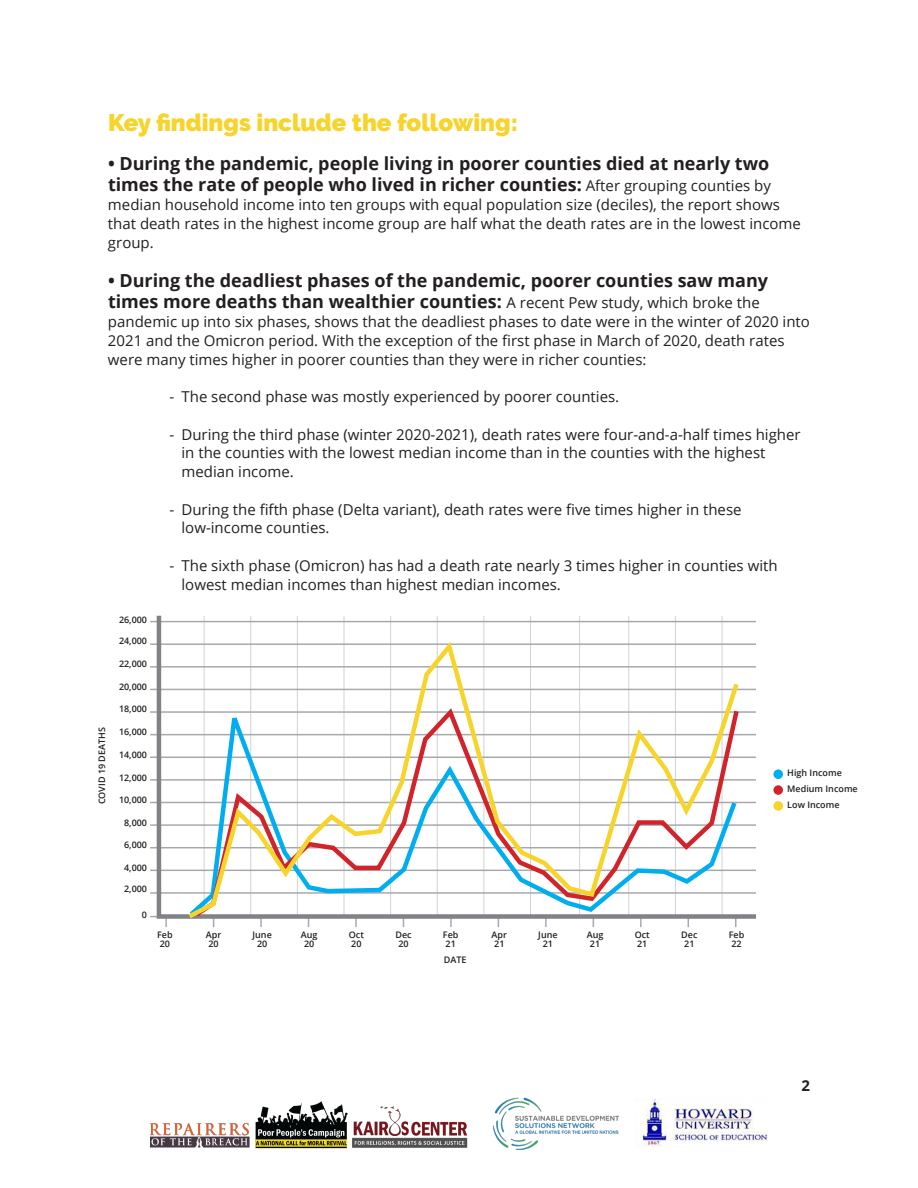
<style>
.page{position:relative;width:918px;height:1188px;background:#fff}
.page>*{position:absolute;margin:0;border:0;box-sizing:border-box;transform-origin:0 0}
.t1{font:900 24px "Raleway";color:#f7d42b}
.t2{font:700 18px/21px "Open Sans";color:#231f20}
.t3{font:15px/18.8px "Open Sans";color:#231f20}
.t4{font:700 15px "Open Sans";color:#231f20}
.t5{font:600 9px "Open Sans";color:#231f20}
.s1{font-weight:400;font-size:15px}
</style>
<div class="page">
<img style="left:151px;top:1101px;width:317px;height:48px">
<img style="left:492px;top:1097px;width:128px;height:53px">
<img style="left:638px;top:1099px;width:129px;height:48px">
<svg style="left:165px;top:921px;width:2px;height:6px"></svg>
<hr style="left:150px;top:621px;width:606px;height:1px;background:#a8a9ad">
<hr style="left:150px;top:643px;width:606px;height:2px;background:#a8a9ad">
<hr style="left:150px;top:666px;width:606px;height:2px;background:#a8a9ad">
<hr style="left:150px;top:689px;width:606px;height:1px;background:#a8a9ad">
<hr style="left:150px;top:711px;width:606px;height:2px;background:#a8a9ad">
<hr style="left:150px;top:734px;width:606px;height:1px;background:#a8a9ad">
<hr style="left:150px;top:757px;width:606px;height:1px;background:#a8a9ad">
<hr style="left:150px;top:779px;width:606px;height:2px;background:#a8a9ad">
<hr style="left:150px;top:802px;width:606px;height:1px;background:#a8a9ad">
<hr style="left:150px;top:824px;width:606px;height:2px;background:#a8a9ad">
<hr style="left:150px;top:847px;width:606px;height:1px;background:#a8a9ad">
<hr style="left:150px;top:870px;width:606px;height:1px;background:#a8a9ad">
<hr style="left:150px;top:892px;width:606px;height:2px;background:#a8a9ad">
<hr style="left:150px;top:916px;width:606px;height:1px;background:#a8a9ad">
<svg style="left:154px;top:615px;width:602px;height:306px"></svg>
<div style="left:773px;top:769px;width:10px;height:10px;background:#00aeef;border-radius:50%"></div>
<div style="left:773px;top:785px;width:10px;height:10px;background:#d1232a;border-radius:50%"></div>
<div style="left:773px;top:801px;width:10px;height:10px;background:#f7d42b;border-radius:50%"></div>
<svg style="left:184px;top:637px;width:558px;height:285px"></svg>
<p class="t1" style="left:108px;top:108px;width:411px">Key findings include the following:</p>
<p class="t2" style="left:108px;top:153px;width:664px">• During the pandemic, people living in poorer counties died at nearly two times the rate of people who lived in richer counties: <span class="s1">After grouping counties by</span></p>
<p class="t3" style="left:108px;top:195px;width:695px">median household income into ten groups with equal population size (deciles), the report shows that death rates in the highest income group are half what the death rates are in the lowest income group.</p>
<p class="t2" style="left:108px;top:270px;width:662px">• During the deadliest phases of the pandemic, poorer counties saw many times more deaths than wealthier counties: <span class="s1">A recent Pew study, which broke the</span></p>
<p class="t3" style="left:108px;top:312px;width:704px">pandemic up into six phases, shows that the deadliest phases to date were in the winter of 2020 into<br>2021 and the Omicron period. With the exception of the first phase in March of 2020, death rates were many times higher in poorer counties than they were in richer counties:</p>
<p class="t3" style="left:170px;top:387px;width:451px">- The second phase was mostly experienced by poorer counties.</p>
<p class="t3" style="left:170px;top:424px;width:633px">- During the third phase (winter 2020-2021), death rates were four-and-a-half times higher</p>
<p class="t3" style="left:182px;top:443px;width:586px">in the counties with the lowest median income than in the counties with the highest median income.</p>
<p class="t3" style="left:182px;top:499px;width:562px;text-indent:-12px">- During the fifth phase (Delta variant), death rates were five times higher in these low-income counties.</p>
<p class="t3" style="left:182px;top:556px;width:598px;text-indent:-12px">- The sixth phase (Omicron) has had a death rate nearly 3 times higher in counties with lowest median incomes than highest median incomes.</p>
<p class="t5" style="left:119px;top:613px;width:30px">26,000</p>
<p class="t5" style="left:119px;top:635px;width:30px">24,000</p>
<p class="t5" style="left:119px;top:657px;width:30px">22,000</p>
<p class="t5" style="left:119px;top:681px;width:30px">20,000</p>
<p class="t5" style="left:119px;top:703px;width:30px">18,000</p>
<p class="t5" style="left:119px;top:726px;width:30px">16,000</p>
<p class="t5" style="left:119px;top:749px;width:30px">14,000</p>
<p class="t5" style="left:119px;top:771px;width:30px">12,000</p>
<p class="t5" style="left:119px;top:794px;width:30px">10,000</p>
<p class="t5" style="left:124px;top:816px;width:24px">8,000</p>
<p class="t5" style="left:124px;top:838px;width:24px">6,000</p>
<p class="t5" style="left:124px;top:862px;width:24px">4,000</p>
<p class="t5" style="left:124px;top:883px;width:24px">2,000</p>
<p class="t5" style="left:142px;top:908px;width:7px">0</p>
<p class="t5" style="left:157px;top:928px;width:17px">Feb</p>
<p class="t5" style="left:160px;top:937px;width:12px">20</p>
<p class="t5" style="left:96px;top:804px;width:79px;rotate:-90deg">COVID 19 DEATHS</p>
<p class="t5" style="left:787px;top:767px;width:56px">High Income</p>
<p class="t5" style="left:787px;top:783px;width:72px">Medium Income</p>
<p class="t5" style="left:787px;top:799px;width:54px">Low Income</p>
<p class="t5" style="left:443px;top:928px;width:17px">Feb</p>
<p class="t5" style="left:446px;top:937px;width:12px">21</p>
<p class="t5" style="left:729px;top:928px;width:17px">Feb</p>
<p class="t5" style="left:731px;top:937px;width:12px">22</p>
<p class="t5" style="left:349px;top:928px;width:17px">Oct</p>
<p class="t5" style="left:351px;top:937px;width:12px">20</p>
<p class="t5" style="left:635px;top:928px;width:17px">Oct</p>
<p class="t5" style="left:637px;top:937px;width:12px">21</p>
<p class="t5" style="left:206px;top:928px;width:17px">Apr</p>
<p class="t5" style="left:208px;top:937px;width:12px">20</p>
<p class="t5" style="left:301px;top:928px;width:18px">Aug</p>
<p class="t5" style="left:304px;top:937px;width:12px">20</p>
<p class="t5" style="left:492px;top:928px;width:17px">Apr</p>
<p class="t5" style="left:494px;top:937px;width:12px">21</p>
<p class="t5" style="left:587px;top:928px;width:18px">Aug</p>
<p class="t5" style="left:590px;top:937px;width:12px">21</p>
<p class="t5" style="left:253px;top:928px;width:21px">June</p>
<p class="t5" style="left:257px;top:937px;width:12px">20</p>
<p class="t5" style="left:395px;top:928px;width:18px">Dec</p>
<p class="t5" style="left:398px;top:937px;width:12px">20</p>
<p class="t5" style="left:538px;top:928px;width:21px">June</p>
<p class="t5" style="left:543px;top:937px;width:12px">21</p>
<p class="t5" style="left:681px;top:928px;width:18px">Dec</p>
<p class="t5" style="left:684px;top:937px;width:12px">21</p>
<p class="t5" style="left:444px;top:954px;width:24px">DATE</p>
<p class="t4" style="left:801px;top:1075px;width:10px">2</p>
</div>
